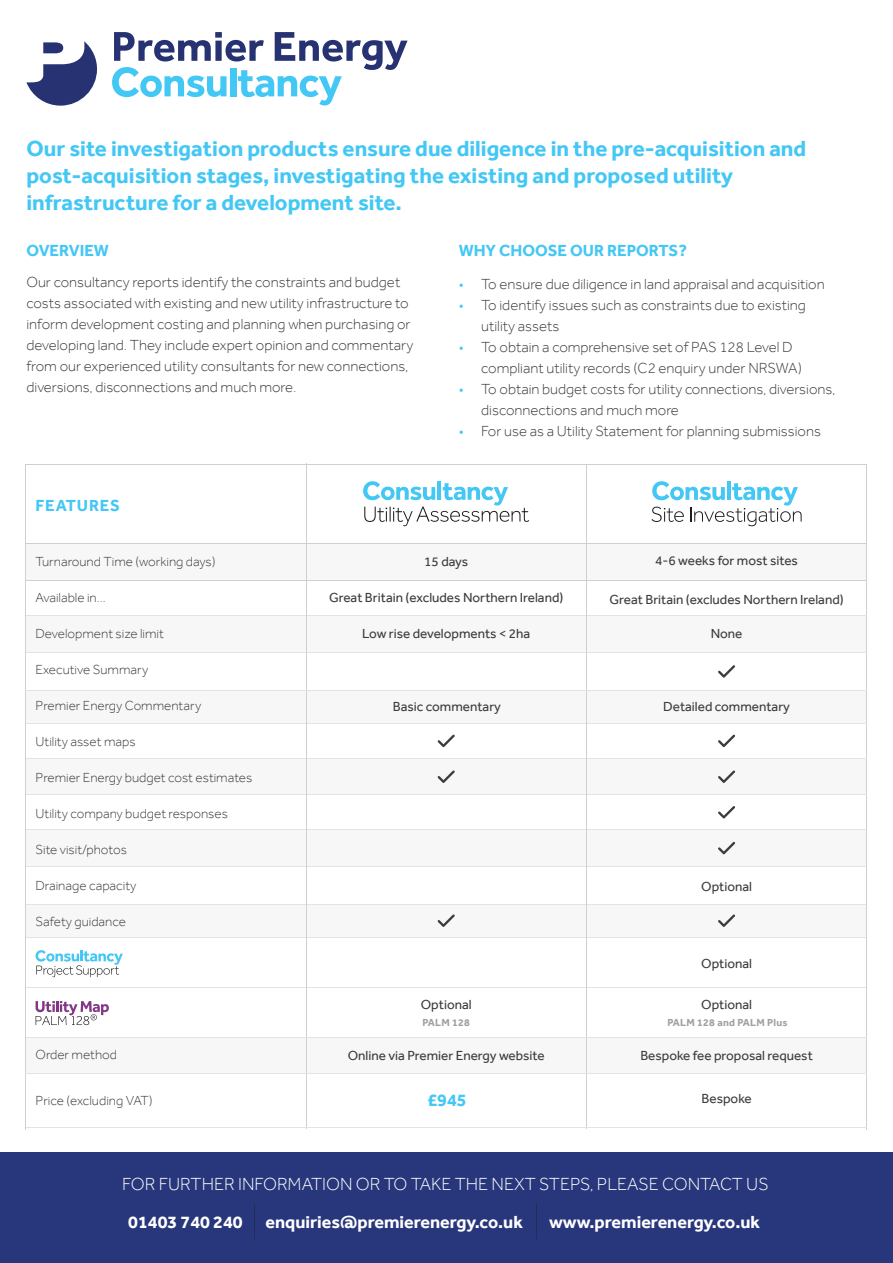
<style>
.page{position:relative;width:893px;height:1263px;background:#fff}
.page>*{position:absolute;margin:0;border:0;box-sizing:border-box;transform-origin:0 0}
.t1{font:700 22.5px/27px "Effra";color:#43c7f4}
.t2{font:700 18px "Effra";color:#fff}
.t3{font:300 18px "Effra";color:#fff}
.t4{font:700 18px "Effra";color:#43c7f4}
.t5{font:700 16.5px "Effra";color:#43c7f4}
.t6{font:700 16.5px "Effra";letter-spacing:.05em;color:#43c7f4}
.t7{font:300 15px/21px "Effra";color:#3c3c3b}
.t8{font:300 15px/21px "Effra";color:#43c7f4}
.t9{font:300 13.5px "Effra";color:#3c3c3b}
.t10{font:13.5px "Effra";color:#3c3c3b}
.t11{font:700 10.5px "Effra";letter-spacing:.025em;color:#a0a0a0}
</style>
<div class="page">
<div style="left:25px;top:904px;width:842px;height:33px;background:#f7f7f7"></div>
<div style="left:25px;top:829px;width:841px;height:37px;background:#f7f7f7"></div>
<hr style="left:25px;top:829px;width:842px;height:1px;background:#e3e3e2">
<hr style="left:25px;top:866px;width:842px;height:1px;background:#e3e3e2">
<hr style="left:25px;top:937px;width:842px;height:1px;background:#e3e3e2">
<hr style="left:25px;top:987px;width:842px;height:1px;background:#e3e3e2">
<hr style="left:25px;top:904px;width:842px;height:1px;background:#e3e3e2">
<div style="left:25px;top:1037px;width:841px;height:36px;background:#f7f7f7"></div>
<div style="left:25px;top:758px;width:841px;height:37px;background:#f7f7f7"></div>
<div style="left:25px;top:690px;width:842px;height:33px;background:#f7f7f7"></div>
<div style="left:25px;top:615px;width:841px;height:37px;background:#f7f7f7"></div>
<div style="left:25px;top:543px;width:841px;height:37px;background:#f7f7f7"></div>
<svg style="left:26px;top:41px;width:71px;height:65px"></svg>
<hr style="left:25px;top:543px;width:842px;height:1px;background:#cfcfcf">
<hr style="left:866px;top:464px;width:1px;height:665px;background:#cfcfcf">
<hr style="left:25px;top:615px;width:842px;height:1px;background:#e3e3e2">
<hr style="left:25px;top:652px;width:842px;height:1px;background:#e3e3e2">
<hr style="left:25px;top:723px;width:842px;height:1px;background:#e3e3e2">
<hr style="left:25px;top:758px;width:842px;height:1px;background:#e3e3e2">
<hr style="left:25px;top:795px;width:842px;height:1px;background:#e3e3e2">
<hr style="left:306px;top:464px;width:1px;height:665px;background:#cfcfcf">
<hr style="left:586px;top:464px;width:1px;height:665px;background:#cfcfcf">
<div style="left:0;top:1152px;width:893px;height:111px;background:#28367b"></div>
<hr style="left:25px;top:580px;width:842px;height:1px;background:#cfcfcf">
<hr style="left:25px;top:1037px;width:842px;height:1px;background:#e3e3e2">
<hr style="left:25px;top:1127px;width:842px;height:1px;background:#e3e3e2">
<hr style="left:25px;top:464px;width:1px;height:665px;background:#cfcfcf">
<hr style="left:25px;top:464px;width:842px;height:1px;background:#cfcfcf">
<hr style="left:25px;top:1073px;width:842px;height:1px;background:#e3e3e2">
<hr style="left:25px;top:690px;width:842px;height:1px;background:#e3e3e2">
<hr style="left:254px;top:1205px;width:1px;height:34px;background:#222c56">
<hr style="left:536px;top:1205px;width:1px;height:34px;background:#222c56">
<svg style="left:36px;top:1001px;width:73px;height:24px"></svg>
<svg style="left:112px;top:32px;width:296px;height:73px"></svg>
<svg style="left:652px;top:481px;width:150px;height:45px"></svg>
<svg style="left:438px;top:734px;width:17px;height:13px"></svg>
<svg style="left:438px;top:770px;width:17px;height:13px"></svg>
<svg style="left:438px;top:914px;width:17px;height:13px"></svg>
<svg style="left:363px;top:481px;width:166px;height:45px"></svg>
<svg style="left:718px;top:734px;width:17px;height:13px"></svg>
<svg style="left:718px;top:770px;width:17px;height:13px"></svg>
<svg style="left:718px;top:806px;width:17px;height:12px"></svg>
<svg style="left:718px;top:842px;width:17px;height:12px"></svg>
<svg style="left:718px;top:914px;width:17px;height:13px"></svg>
<svg style="left:718px;top:665px;width:17px;height:13px"></svg>
<svg style="left:36px;top:950px;width:87px;height:27px"></svg>
<h1 class="t1" style="left:26px;top:134px;width:781px">Our site investigation products ensure due diligence in the pre-acquisition and post-acquisition stages, investigating the existing and proposed utility infrastructure for a development site.</h1>
<p class="t5" style="left:26px;top:241px;width:84px">OVERVIEW</p>
<p class="t7" style="left:26px;top:272px;width:389px">Our consultancy reports identify the constraints and budget costs associated with existing and new utility infrastructure to inform development costing and planning when purchasing or developing land. They include expert opinion and commentary from our experienced utility consultants for new connections, diversions, disconnections and much more.</p>
<p class="t6" style="left:36px;top:495px;width:86px">FEATURES</p>
<p class="t5" style="left:459px;top:241px;width:230px">WHY CHOOSE OUR REPORTS?</p>
<p class="t7" style="left:481px;top:273px;width:356px">To ensure due diligence in land appraisal and acquisition To identify issues such as constraints due to existing utility assets<br>To obtain a comprehensive set of PAS 128 Level D compliant utility records (C2 enquiry under NRSWA)<br>To obtain budget costs for utility connections, diversions, disconnections and much more<br>For use as a Utility Statement for planning submissions</p>
<p class="t8" style="left:459px;top:273px;width:7px">• •</p>
<p class="t8" style="left:459px;top:336px;width:7px">•</p>
<p class="t8" style="left:459px;top:378px;width:7px">•</p>
<p class="t8" style="left:459px;top:420px;width:7px">•</p>
<p class="t9" style="left:36px;top:553px;width:181px">Turnaround Time (working days)</p>
<p class="t9" style="left:36px;top:589px;width:72px">Available in...</p>
<p class="t9" style="left:36px;top:625px;width:130px">Development size limit</p>
<p class="t9" style="left:36px;top:661px;width:114px">Executive Summary</p>
<p class="t9" style="left:36px;top:697px;width:167px">Premier Energy Commentary</p>
<p class="t9" style="left:36px;top:733px;width:101px">Utility asset maps</p>
<p class="t9" style="left:36px;top:769px;width:218px">Premier Energy budget cost estimates</p>
<p class="t9" style="left:36px;top:805px;width:194px">Utility company budget responses</p>
<p class="t9" style="left:36px;top:841px;width:93px">Site visit/photos</p>
<p class="t9" style="left:36px;top:877px;width:102px">Drainage capacity</p>
<p class="t9" style="left:36px;top:913px;width:92px">Safety guidance</p>
<p class="t9" style="left:36px;top:1047px;width:83px">Order method</p>
<p class="t9" style="left:36px;top:1092px;width:118px">Price (excluding VAT)</p>
<p class="t10" style="left:424px;top:553px;width:45px">15 days</p>
<p class="t10" style="left:329px;top:590px;width:236px">Great Britain (excludes Northern Ireland)</p>
<p class="t10" style="left:362px;top:625px;width:170px">Low rise developments &lt; 2ha</p>
<p class="t10" style="left:655px;top:553px;width:144px">4-6 weeks for most sites</p>
<p class="t10" style="left:609px;top:591px;width:236px">Great Britain (excludes Northern Ireland)</p>
<p class="t10" style="left:711px;top:625px;width:33px">None</p>
<p class="t10" style="left:393px;top:698px;width:110px">Basic commentary</p>
<p class="t10" style="left:663px;top:698px;width:128px">Detailed commentary</p>
<p class="t10" style="left:701px;top:878px;width:52px">Optional</p>
<p class="t10" style="left:701px;top:955px;width:52px">Optional</p>
<p class="t10" style="left:701px;top:996px;width:52px">Optional</p>
<p class="t10" style="left:421px;top:996px;width:52px">Optional</p>
<p class="t11" style="left:422px;top:1016px;width:49px">PALM 128</p>
<p class="t11" style="left:667px;top:1016px;width:122px">PALM 128 and PALM Plus</p>
<p class="t10" style="left:348px;top:1047px;width:198px">Online via Premier Energy website</p>
<p class="t4" style="left:427px;top:1089px;width:41px">£945</p>
<p class="t10" style="left:640px;top:1047px;width:174px">Bespoke fee proposal request</p>
<p class="t10" style="left:701px;top:1091px;width:52px">Bespoke</p>
<p class="t3" style="left:122px;top:1173px;width:648px">FOR FURTHER INFORMATION OR TO TAKE THE NEXT STEPS, PLEASE CONTACT US</p>
<p class="t2" style="left:128px;top:1211px;width:116px">01403 740 240</p>
<p class="t2" style="left:265px;top:1211px;width:259px">enquiries@premierenergy.co.uk</p>
<p class="t2" style="left:549px;top:1211px;width:213px">www.premierenergy.co.uk</p>
</div>
